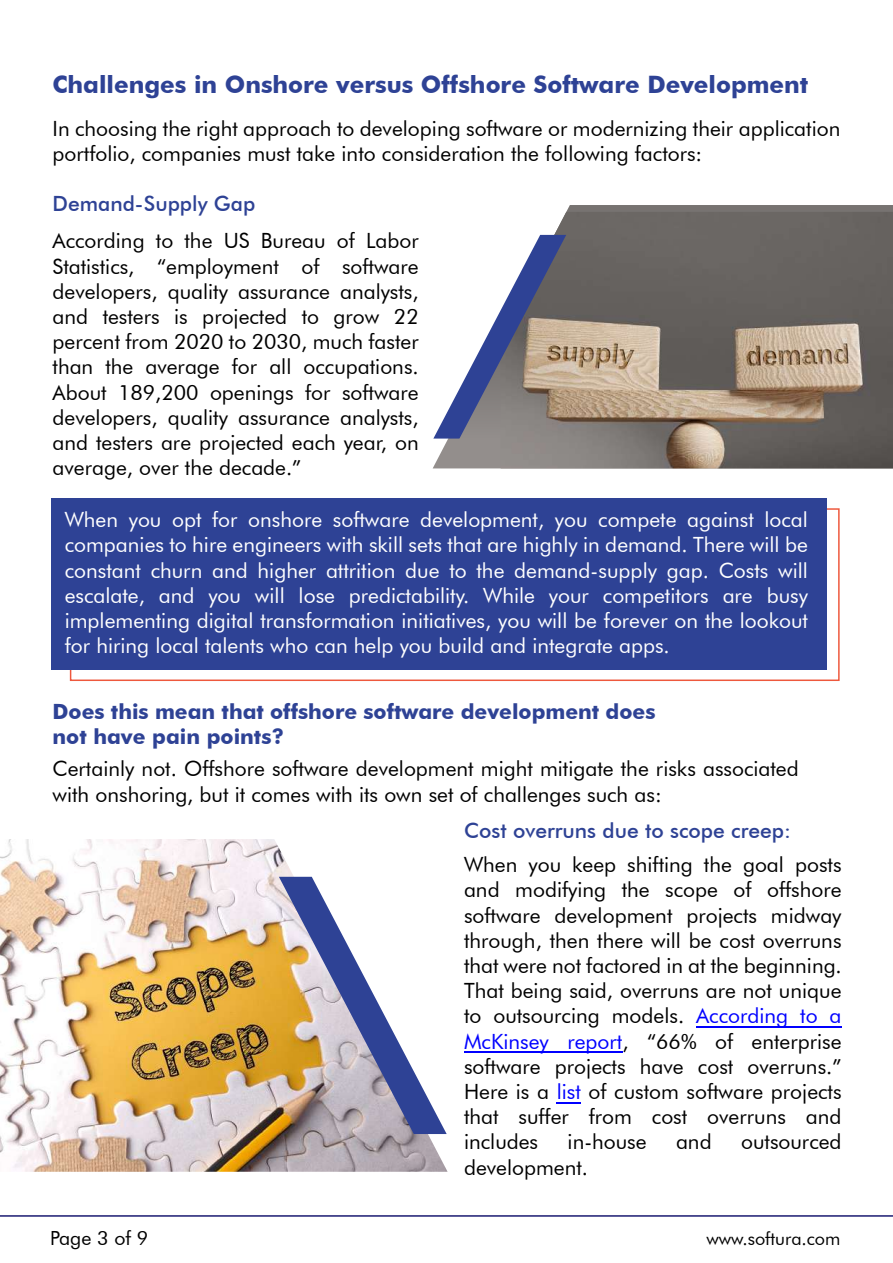
<style>
.page{position:relative;width:893px;height:1263px;background:#fff}
.page>*{position:absolute;margin:0;border:0;box-sizing:border-box;transform-origin:0 0}
.t1{font:700 24px "Futura BT";color:#2e4295}
.t2{font:21px/25.2px "Futura BT";color:#000}
.t3{font:21px/25.2px "Futura BT";color:#fff;text-align:justify}
.t4{font:700 21px/25.2px "Futura BT";color:#2e4295}
.t5{font:500 21px "Futura BT";color:#2e4295}
.t6{font:19.5px "Futura BT";color:#000}
.t7{font:18px "Futura BT";color:#000}
.s1{color:#00f}
</style>
<div class="page">
<div style="left:70px;top:508px;width:770px;height:173px;border:2px solid #ee583d"></div>
<div style="left:52px;top:498px;width:775px;height:172px;background:#2e4295"></div>
<svg style="left:557px;top:1102px;width:24px;height:1px"></svg>
<hr style="left:464px;top:1051px;width:158px;height:2px;background:#00f">
<hr style="left:696px;top:1026px;width:146px;height:1px;background:#00f">
<hr style="left:0;top:1215px;width:893px;height:2px;background:#1a1a71">
<svg style="left:433px;top:205px;width:460px;height:263px"></svg>
<img style="left:501px;top:212px;width:392px;height:256px">
<svg style="left:433px;top:235px;width:133px;height:204px"></svg>
<img style="left:0;top:839px;width:448px;height:333px">
<svg style="left:279px;top:877px;width:168px;height:257px"></svg>
<p class="t1" style="left:53px;top:70px;width:757px">Challenges in Onshore versus Offshore Software Development</p>
<p class="t2" style="left:53px;top:116px;width:789px">In choosing the right approach to developing software or modernizing their application portfolio, companies must take into consideration the following factors:</p>
<p class="t5" style="left:53px;top:191px;width:204px">Demand-Supply Gap</p>
<p class="t2" style="left:53px;top:228px;width:368px;text-align:justify">According to the US Bureau of Labor Statistics, “employment of software developers, quality assurance analysts, and testers is projected to grow 22 percent from 2020 to 2030, much faster than the average for all occupations.<br>About 189,200 openings for software developers, quality assurance analysts, and testers are projected each year, on average, over the decade.”</p>
<p class="t3" style="left:65px;top:507px;width:745px">When you opt for onshore software development, you compete against local companies to hire engineers with skill sets that are highly in demand. There will be constant churn and higher attrition due to the demand-supply gap. Costs will escalate, and you will lose predictability. While your competitors are busy implementing digital transformation initiatives, you will be forever on the lookout for hiring local talents who can help you build and integrate apps.</p>
<p class="t4" style="left:53px;top:699px;width:604px">Does this mean that offshore software development does not have pain points?</p>
<p class="t2" style="left:53px;top:756px;width:748px">Certainly not. Offshore software development might mitigate the risks associated with onshoring, but it comes with its own set of challenges such as:</p>
<p class="t5" style="left:464px;top:818px;width:328px">Cost overruns due to scope creep:</p>
<p class="t2" style="left:464px;top:852px;width:379px;text-align:justify">When you keep shifting the goal posts and modifying the scope of offshore software development projects midway through, then there will be cost overruns that were not factored in at the beginning.<br>That being said, overruns are not unique to outsourcing models. <span class="s1">According to a McKinsey report</span>, “66% of enterprise software projects have cost overruns.” Here is a <span class="s1">list</span> of custom software projects that suffer from cost overruns and includes</p>
<p class="t2" style="left:568px;top:1129px;width:80px">in-house</p>
<p class="t2" style="left:676px;top:1129px;width:37px">and</p>
<p class="t2" style="left:741px;top:1129px;width:102px">outsourced</p>
<p class="t2" style="left:464px;top:1154px;width:126px">development.</p>
<p class="t6" style="left:50px;top:1226px;width:100px">Page 3 of 9</p>
<p class="t7" style="left:706px;top:1228px;width:136px">www.softura.com</p>
</div>
